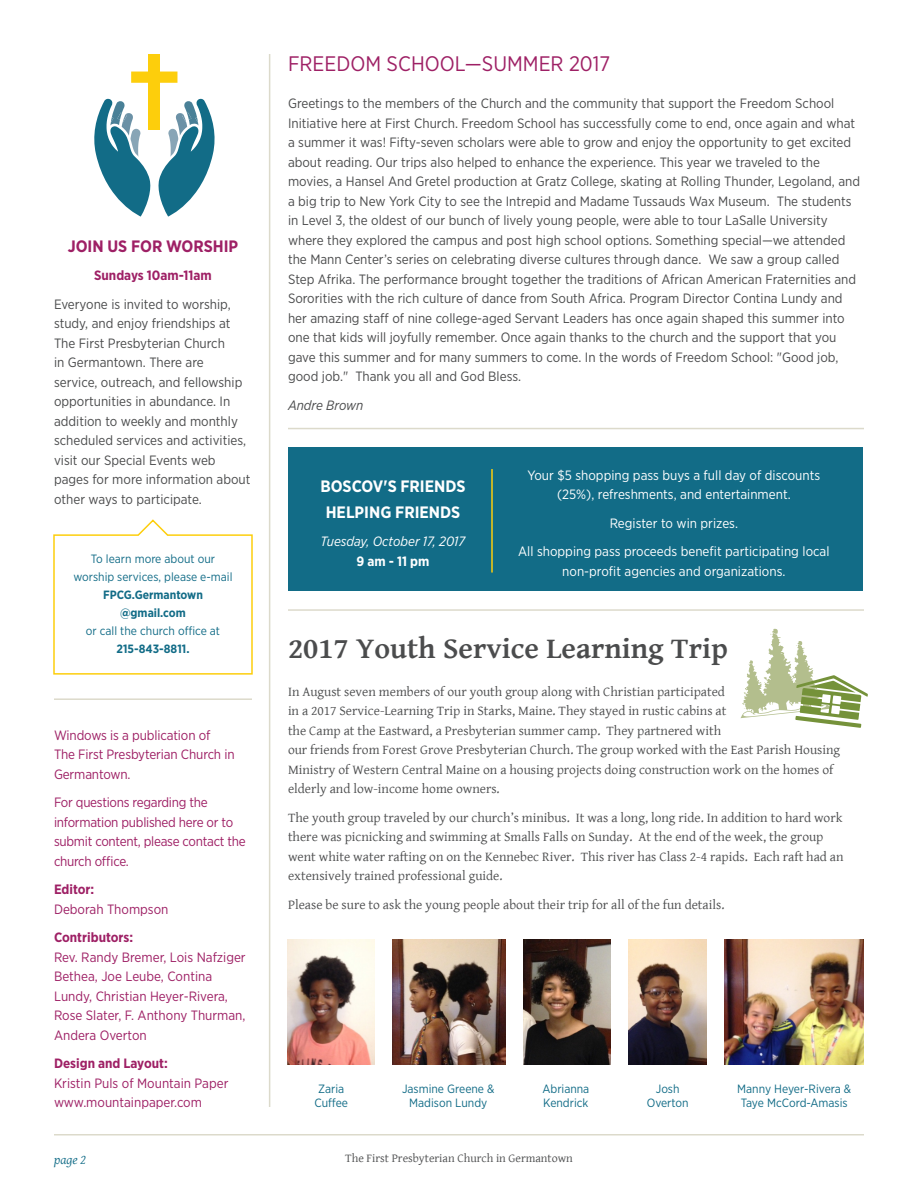
<style>
.page{position:relative;width:918px;height:1188px;background:#fff}
.page>*{position:absolute;margin:0;border:0;box-sizing:border-box;transform-origin:0 0}
.Headline{font:700 30px "Gentium Basic";color:#4b4c4d}
.Headline_3{font:21px "Gotham Narrow";color:#9e2065}
.Body_2{font:700 16.5px/25.5px "Gotham Narrow";color:#fff;text-align:center}
.Body_2-2{font:700 16.5px "Gotham Narrow";color:#9e2065}
.Body_2-3{font:13.5px/19.5px "Gotham Narrow";color:#4b4c4d}
.Body{font:13.5px/19.5px "Gentium Basic";color:#4b4c4d}
.Sidebar{font:13.5px/19.5px "Gotham Narrow";letter-spacing:-.01em;color:#9e2065}
.Body_2-4{font:13.5px/19.5px "Gotham Narrow";color:#fff;text-align:center}
.Body_2-5{font:italic 13.5px "Gotham Narrow";color:#fff}
.t1{font:700 13.5px "Gotham Narrow";color:#9e2065}
.Body_2-6{font:italic 13.5px "Gotham Narrow";color:#4b4c4d}
.Body_2-7{font:700 13.5px "Gotham Narrow";color:#fff}
.t2{font:italic 13.5px "Gentium Basic";color:#126c87}
.Sidebar-2{font:12px/14.4px "Gotham Narrow";color:#126c87;text-align:center}
.t3{font:12px "Gentium Basic";color:#4b4c4d}
.Sidebar-3{font:700 12px "Gotham Narrow";color:#126c87}
.s1{font-weight:700}
</style>
<div class="page">
<hr style="left:54px;top:1134px;width:810px;height:2px;background:#dcdacb">
<hr style="left:269px;top:54px;width:1px;height:1053px;background:#dcdacb">
<hr style="left:54px;top:698px;width:198px;height:2px;background:#dcdacb">
<hr style="left:288px;top:428px;width:576px;height:1px;background:#dcdacb">
<hr style="left:288px;top:609px;width:576px;height:2px;background:#dcdacb">
<img style="left:288px;top:939px;width:87px;height:125px">
<img style="left:393px;top:939px;width:113px;height:125px">
<img style="left:524px;top:939px;width:87px;height:125px">
<img style="left:629px;top:939px;width:78px;height:125px">
<img style="left:725px;top:939px;width:139px;height:125px">
<svg style="left:740px;top:629px;width:128px;height:99px"></svg>
<div style="left:289px;top:447px;width:574px;height:144px;background:#126c87"></div>
<hr style="left:491px;top:469px;width:2px;height:104px;background:#fdce0c">
<svg style="left:94px;top:96px;width:121px;height:121px"></svg>
<div style="left:149px;top:54px;width:11px;height:76px;background:#fdce0c"></div>
<svg style="left:131px;top:72px;width:46px;height:11px"></svg>
<svg style="left:53px;top:519px;width:200px;height:156px"></svg>
<p class="Body_2-2" style="left:68px;top:235px;width:172px">JOIN US FOR WORSHIP</p>
<p class="t1" style="left:94px;top:267px;width:119px">Sundays 10am-11am</p>
<p class="Body_2-3" style="left:54px;top:294px;width:198px">Everyone is invited to worship, study, and enjoy friendships at<br>The First Presbyterian Church<br>in Germantown. There are service, outreach, and fellowship opportunities in abundance. In addition to weekly and monthly scheduled services and activities, visit our Special Events web pages for more information about other ways to participate.</p>
<p class="Sidebar-2" style="left:74px;top:550px;width:161px;line-height:18px">To learn more about our worship services, please e-mail<br><span class="s1">FPCG.Germantown @gmail.com<br></span>or call the church office at</p>
<p class="Sidebar-3" style="left:116px;top:642px;width:75px">215-843-8811.</p>
<p class="Sidebar" style="left:54px;top:725px;width:182px">Windows is a publication of<br>The First Presbyterian Church in<br>Germantown.</p>
<p class="Sidebar" style="left:54px;top:792px;width:193px">For questions regarding the information published here or to submit content, please contact the church office.</p>
<p class="Sidebar" style="left:54px;top:879px;width:116px"><span class="s1">Editor:<br></span>Deborah Thompson</p>
<p class="Sidebar" style="left:54px;top:927px;width:193px"><span class="s1">Contributors:<br></span>Rev. Randy Bremer, Lois Nafziger<br>Bethea, Joe Leube, Contina<br>Lundy, Christian Heyer-Rivera,<br>Rose Slater, F. Anthony Thurman,<br>Andera Overton</p>
<p class="Sidebar" style="left:54px;top:1053px;width:176px"><span class="s1">Design and Layout:<br></span>Kristin Puls of Mountain Paper www.mountainpaper.com</p>
<p class="Headline_3" style="left:288px;top:50px;width:324px">FREEDOM SCHOOL—SUMMER 2017</p>
<p class="Body_2-3" style="left:288px;top:94px;width:574px">Greetings to the members of the Church and the community that support the Freedom School Initiative here at First Church. Freedom School has successfully come to end, once again and what a summer it was! Fifty-seven scholars were able to grow and enjoy the opportunity to get excited about reading. Our trips also helped to enhance the experience. This year we traveled to the movies, a Hansel And Gretel production at Gratz College, skating at Rolling Thunder, Legoland, and a big trip to New York City to see the Intrepid and Madame Tussauds Wax Museum. The students in Level 3, the oldest of our bunch of lively young people, were able to tour LaSalle University where they explored the campus and post high school options. Something special—we attended the Mann Center’s series on celebrating diverse cultures through dance. We saw a group called Step Afrika. The performance brought together the traditions of African American Fraternities and Sororities with the rich culture of dance from South Africa. Program Director Contina Lundy and her amazing staff of nine college-aged Servant Leaders has once again shaped this summer into one that kids will joyfully remember. Once again thanks to the church and the support that you gave this summer and for many summers to come. In the words of Freedom School: "Good job, good job." Thank you all and God Bless.</p>
<p class="Body_2-6" style="left:288px;top:397px;width:77px">Andre Brown</p>
<p class="Body_2" style="left:320px;top:473px;width:147px">BOSCOV'S FRIENDS<br>HELPING FRIENDS</p>
<p class="Body_2-5" style="left:321px;top:533px;width:146px">Tuesday, October 17, 2017</p>
<p class="Body_2-7" style="left:357px;top:552px;width:74px">9 am - 11 pm</p>
<p class="Body_2-4" style="left:527px;top:465px;width:294px">Your $5 shopping pass buys a full day of discounts (25%), refreshments, and entertainment.</p>
<p class="Body_2-4" style="left:610px;top:513px;width:130px">Register to win prizes.</p>
<p class="Body_2-4" style="left:518px;top:542px;width:313px">All shopping pass proceeds benefit participating local non-profit agencies and organizations.</p>
<p class="Headline" style="left:288px;top:626px;width:441px">2017 Youth Service Learning Trip</p>
<p class="Body" style="left:288px;top:681px;width:554px">In August seven members of our youth group along with Christian participated<br>in a 2017 Service-Learning Trip in Starks, Maine. They stayed in rustic cabins at<br>the Camp at the Eastward, a Presbyterian summer camp. They partnered with<br>our friends from Forest Grove Presbyterian Church. The group worked with the East Parish Housing Ministry of Western Central Maine on a housing projects doing construction work on the homes of elderly and low-income home owners.</p>
<p class="Body" style="left:288px;top:807px;width:557px">The youth group traveled by our church’s minibus. It was a long, long ride. In addition to hard work there was picnicking and swimming at Smalls Falls on Sunday. At the end of the week, the group went white water rafting on on the Kennebec River. This river has Class 2-4 rapids. Each raft had an extensively trained professional guide.</p>
<p class="Body" style="left:288px;top:894px;width:438px">Please be sure to ask the young people about their trip for all of the fun details.</p>
<p class="Sidebar-2" style="left:314px;top:1081px;width:35px">Zaria<br>Cuffee</p>
<p class="Sidebar-2" style="left:402px;top:1081px;width:94px">Jasmine Greene &amp;<br>Madison Lundy</p>
<p class="Sidebar-2" style="left:542px;top:1081px;width:48px;text-align:left">Abrianna<br>Kendrick</p>
<p class="Sidebar-2" style="left:647px;top:1081px;width:43px">Josh<br>Overton</p>
<p class="Sidebar-2" style="left:737px;top:1081px;width:115px;text-align:left">Manny Heyer-Rivera &amp;<br>Taye McCord-Amasis</p>
<p class="t2" style="left:54px;top:1150px;width:33px">page 2</p>
<p class="t3" style="left:345px;top:1150px;width:229px">The First Presbyterian Church in Germantown</p>
</div>
